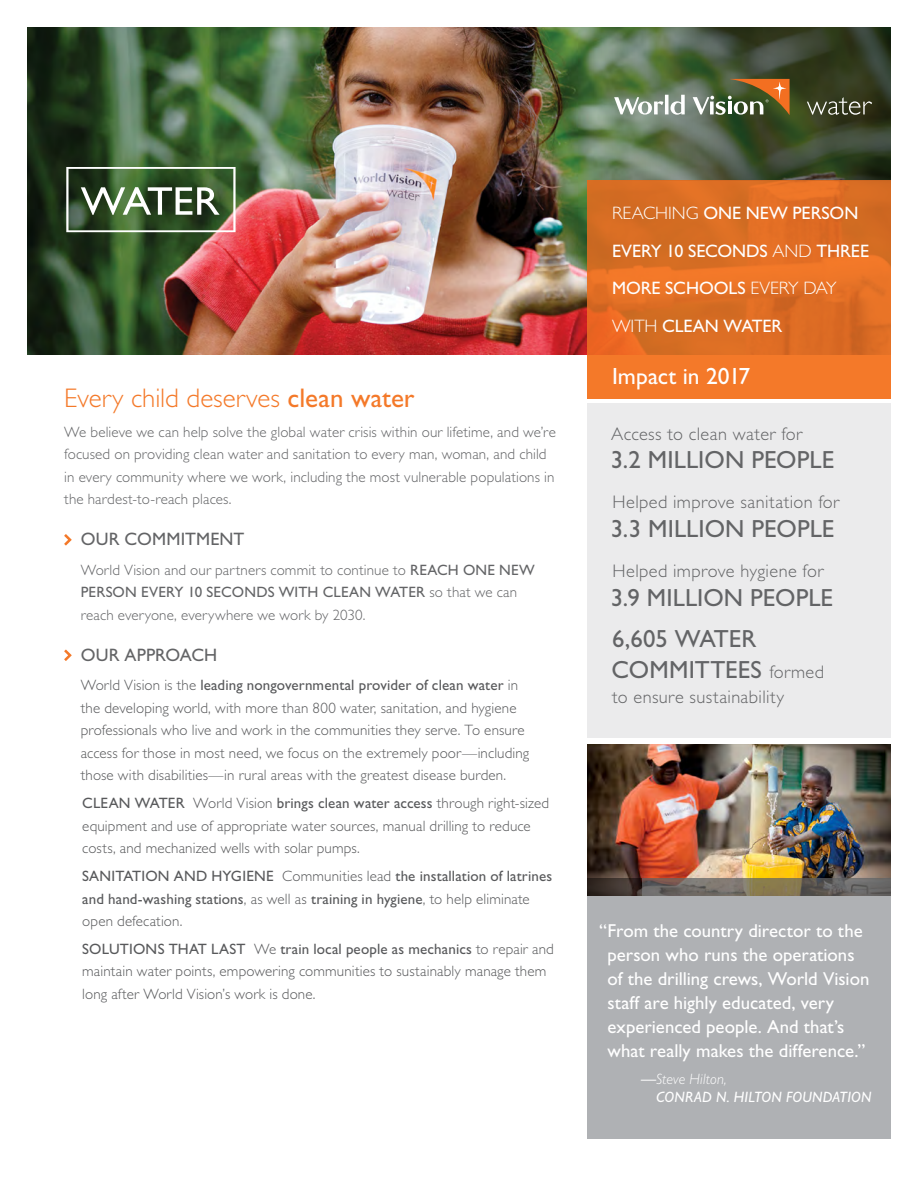
<style>
.page{position:relative;width:918px;height:1188px;background:#fff}
.page>*{position:absolute;margin:0;border:0;box-sizing:border-box;transform-origin:0 0}
.t1{font:300 27px "Gill Sans Std";color:#f47929}
.t2{font:24.75px/41.5px "Gill Sans Std";color:#636466}
.t3{font:23.55px "Gill Sans Std";color:#fff}
.t4{font:18.75px/24px "Gill Sans Std";color:#fff}
.t5{font:300 18.3px "Gill Sans Std";letter-spacing:.02em;color:#636466}
.t6{font:18px/37.5px "Gill Sans Std";color:#fff}
.t7{font:18px "Gill Sans Std";letter-spacing:.01em;color:#636466}
.t8{font:300 15px/22.5px "Gill Sans Std";letter-spacing:.01em;color:#58595b}
.t9{font:300 15px/22.5px "Gill Sans Std";letter-spacing:.01em;color:#636466}
.t10{font:15px/22.5px "Gill Sans Std";letter-spacing:.01em;color:#58595b}
.t11{font:italic 15px/18px "Gill Sans Std";letter-spacing:.01em;color:#fff}
.s1{font-weight:400}
.s2{font-weight:300}
.s3{font-weight:300;font-size:18.3px}
.s4{font-style:normal}
</style>
<div class="page">
<div style="left:588px;top:879px;width:303px;height:259px;background:#afb1b4"></div>
<img style="left:27px;top:27px;width:561px;height:327px">
<svg style="left:66px;top:167px;width:170px;height:65px;background:#5b7253"></svg>
<img style="left:588px;top:744px;width:303px;height:134px">
<svg style="left:588px;top:27px;width:303px;height:153px;background:#4a5a3f"></svg>
<svg style="left:807px;top:97px;width:65px;height:18px"></svg>
<svg style="left:614px;top:79px;width:176px;height:36px;background:#848664"></svg>
<svg style="left:588px;top:180px;width:303px;height:219px;background:#e27025"></svg>
<div style="left:588px;top:403px;width:303px;height:334px;background:#ebebec"></div>
<svg style="left:588px;top:878px;width:303px;height:18px;background:#675f54"></svg>
<svg style="left:64px;top:534px;width:8px;height:11px"></svg>
<svg style="left:64px;top:650px;width:8px;height:11px"></svg>
<h1 class="t1" style="left:64px;top:383px;width:352px">Every child deserves <span class="s1">clean water</span></h1>
<p class="t9" style="left:64px;top:421px;width:493px">We believe we can help solve the global water crisis within our lifetime, and we’re focused on providing clean water and sanitation to every man, woman, and child in every community where we work, including the most vulnerable populations in the hardest-to-reach places.</p>
<p class="t7" style="left:81px;top:529px;width:165px">OUR COMMITMENT</p>
<p class="t9" style="left:81px;top:559px;width:456px">World Vision and our partners commit to continue to <span class="s1">REACH ONE NEW<br>PERSON EVERY 10 SECONDS WITH CLEAN WATER</span> so that we can reach everyone, everywhere we work by 2030.</p>
<p class="t7" style="left:81px;top:645px;width:138px">OUR APPROACH</p>
<p class="t8" style="left:81px;top:674px;width:450px">World Vision is the <span class="s1">leading nongovernmental provider of clean water</span> in the developing world, with more than 800 water, sanitation, and hygiene professionals who live and work in the communities they serve. To ensure access for those in most need, we focus on the extremely poor—including those with disabilities—in rural areas with the greatest disease burden.</p>
<p class="t8" style="left:82px;top:792px;width:468px"><span class="s1">CLEAN WATER</span> World Vision <span class="s1">brings clean water access</span> through right-sized equipment and use of appropriate water sources, manual drilling to reduce costs, and mechanized wells with solar pumps.</p>
<p class="t10" style="left:82px;top:865px;width:471px">SANITATION AND HYGIENE <span class="s2">Communities lead</span> the installation of latrines and hand-washing stations<span class="s2">, as well as</span> training in hygiene<span class="s2">, to help eliminate open defecation.</span></p>
<p class="t8" style="left:82px;top:938px;width:473px"><span class="s1">SOLUTIONS THAT LAST</span> We <span class="s1">train local people as mechanics</span> to repair and maintain water points, empowering communities to sustainably manage them long after World Vision’s work is done.</p>
<p class="t6" style="left:612px;top:195px;width:259px"><span class="s2">REACHING</span> ONE NEW PERSON<br>EVERY 10 SECONDS <span class="s2">AND</span> THREE<br>MORE SCHOOLS <span class="s2">EVERY DAY<br>WITH</span> CLEAN WATER</p>
<h3 class="t3" style="left:612px;top:363px;width:140px">Impact in 2017</h3>
<p class="t5" style="left:611px;top:423px;width:193px">Access to clean water for</p>
<h2 class="t2" style="left:611px;top:439px;width:225px">3.2 MILLION PEOPLE</h2>
<p class="t5" style="left:612px;top:492px;width:228px">Helped improve sanitation for</p>
<h2 class="t2" style="left:611px;top:508px;width:225px">3.3 MILLION PEOPLE</h2>
<p class="t5" style="left:612px;top:561px;width:212px">Helped improve hygiene for</p>
<h2 class="t2" style="left:611px;top:577px;width:224px">3.9 MILLION PEOPLE<br>6,605 WATER</h2>
<h2 class="t2" style="left:612px;top:649px;width:214px">COMMITTEES <span class="s3">formed</span></h2>
<p class="t5" style="left:612px;top:687px;width:174px">to ensure sustainability</p>
<p class="t4" style="left:608px;top:919px;width:263px;text-indent:-8px">“From the country director to the person who runs the operations of the drilling crews, World Vision staff are highly educated, very experienced people. And that’s what really makes the difference.”</p>
<p class="t11" style="left:656px;top:1070px;width:217px;text-indent:-15px"><span class="s4">—</span><span class="s2">Steve Hilton,<br></span>CONRAD N. HILTON FOUNDATION</p>
</div>
